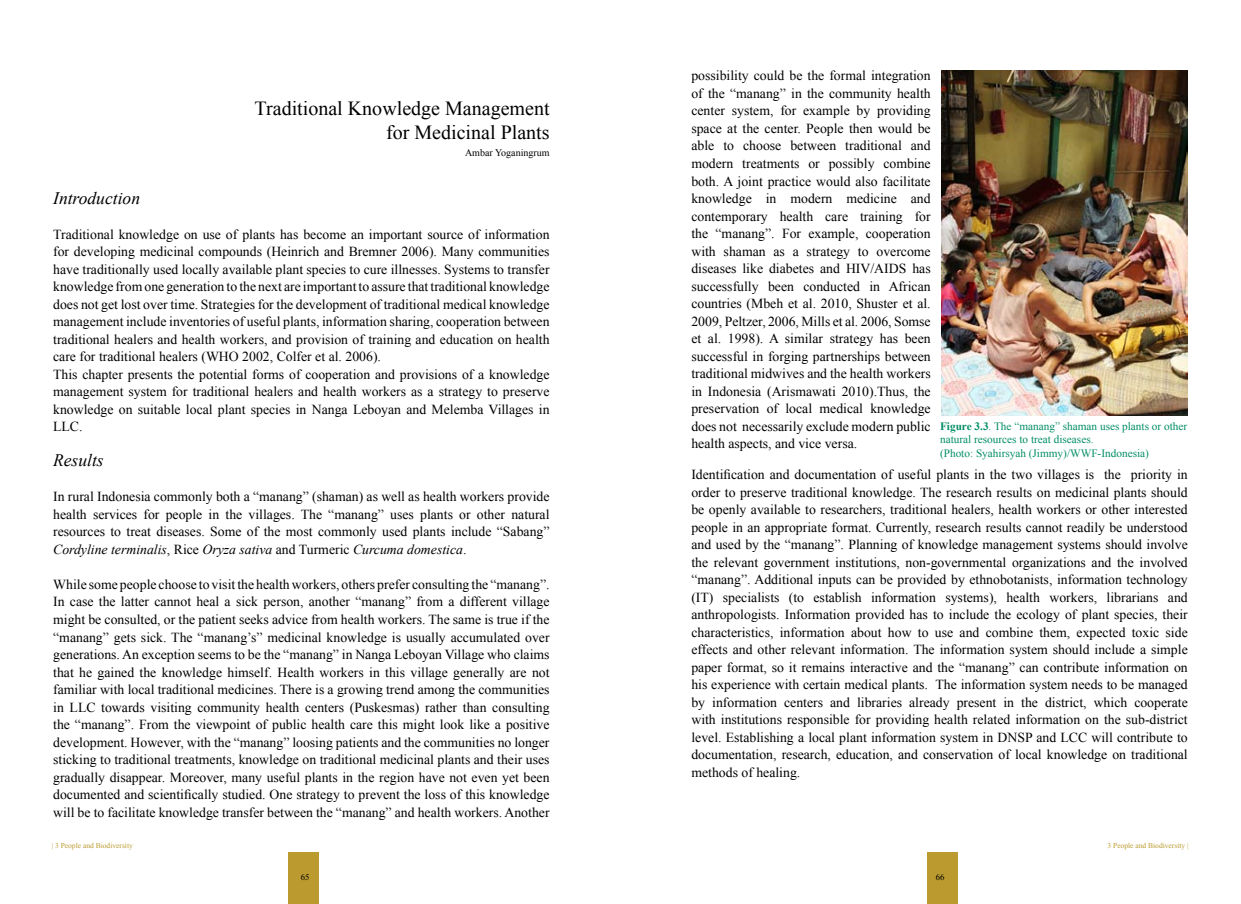
<style>
.page{position:relative;width:1241px;height:904px;background:#fff}
.page>*{position:absolute;margin:0;border:0;box-sizing:border-box;transform-origin:0 0}
.t1{font:20px/24px "Times New Roman";color:#000;text-align:right}
.t2{font:italic 17.5px "Times New Roman";color:#000}
.t3{font:13.75px/17.5px "Times New Roman";color:#000;text-align:justify}
.t4{font:11.25px/13.5px "Times New Roman";color:#008d65}
.t5{font:10px "Times New Roman";color:#000}
.t6{font:8.75px "Times New Roman";color:#000}
.t7{font:7.5px "Times New Roman";color:#bb9b30}
.s1{font-style:italic}
.s2{font-weight:700}
</style>
<div class="page">
<div style="left:288px;top:852px;width:30px;height:52px;background:#bb9b30"></div>
<div style="left:926px;top:852px;width:31px;height:52px;background:#bb9b30"></div>
<img style="left:941px;top:71px;width:246px;height:345px">
<h1 class="t1" style="left:254px;top:96px;width:296px">Traditional Knowledge Management for Medicinal Plants</h1>
<p class="t5" style="left:465px;top:146px;width:86px">Ambar Yoganingrum</p>
<p class="t2" style="left:53px;top:186px;width:88px">Introduction</p>
<p class="t3" style="left:53px;top:225px;width:498px;text-align:left">Traditional knowledge on use of plants has become an important source of information for developing medicinal compounds (Heinrich and Bremner 2006). Many communities have traditionally used locally available plant species to cure illnesses. Systems to transfer knowledge from one generation to the next are important to assure that traditional knowledge does not get lost over time. Strategies for the development of traditional medical knowledge management include inventories of useful plants, information sharing, cooperation between traditional healers and health workers, and provision of training and education on health care for traditional healers (WHO 2002, Colfer et al. 2006).<br>This chapter presents the potential forms of cooperation and provisions of a knowledge management system for traditional healers and health workers as a strategy to preserve knowledge on suitable local plant species in Nanga Leboyan and Melemba Villages in LLC.</p>
<p class="t2" style="left:53px;top:448px;width:52px">Results</p>
<p class="t3" style="left:53px;top:488px;width:498px">In rural Indonesia commonly both a “manang” (shaman) as well as health workers provide health services for people in the villages. The “manang” uses plants or other natural resources to treat diseases. Some of the most commonly used plants include “Sabang” <span class="s1">Cordyline terminalis</span>, Rice <span class="s1">Oryza sativa</span> and Turmeric <span class="s1">Curcuma domestica</span>.</p>
<p class="t3" style="left:53px;top:575px;width:498px">While some people choose to visit the health workers, others prefer consulting the “manang”.<br>In case the latter cannot heal a sick person, another “manang” from a different village might be consulted, or the patient seeks advice from health workers. The same is true if the “manang” gets sick. The “manang’s” medicinal knowledge is usually accumulated over generations. An exception seems to be the “manang” in Nanga Leboyan Village who claims that he gained the knowledge himself. Health workers in this village generally are not familiar with local traditional medicines. There is a growing trend among the communities in LLC towards visiting community health centers (Puskesmas) rather than consulting the “manang”. From the viewpoint of public health care this might look like a positive development. However, with the “manang” loosing patients and the communities no longer sticking to traditional treatments, knowledge on traditional medicinal plants and their uses gradually disappear. Moreover, many useful plants in the region have not even yet been documented and scientifically studied. One strategy to prevent the loss of this knowledge will be to facilitate knowledge transfer between the “manang” and health workers. Another</p>
<p class="t7" style="left:52px;top:840px;width:83px">| 3 People and Biodiversity</p>
<p class="t6" style="left:301px;top:871px;width:10px">65</p>
<p class="t3" style="left:691px;top:67px;width:241px">possibility could be the formal integration of the “manang” in the community health center system, for example by providing space at the center. People then would be able to choose between traditional and modern treatments or possibly combine both. A joint practice would also facilitate knowledge in modern medicine and contemporary health care training for the “manang”. For example, cooperation with shaman as a strategy to overcome diseases like diabetes and HIV/AIDS has successfully been conducted in African countries (Mbeh et al. 2010, Shuster et al.<br>2009, Peltzer, 2006, Mills et al. 2006, Somse et al. 1998). A similar strategy has been successful in forging partnerships between traditional midwives and the health workers in Indonesia (Arismawati 2010).Thus, the preservation of local medical knowledge does not necessarily exclude modern public health aspects, and vice versa.</p>
<p class="t4" style="left:939px;top:419px;width:249px"><span class="s2">Figure 3.3</span>. The “manang” shaman uses plants or other natural resources to treat diseases.<br>(Photo: Syahirsyah (Jimmy)/WWF-Indonesia)</p>
<p class="t3" style="left:691px;top:465px;width:498px">Identification and documentation of useful plants in the two villages is the priority in order to preserve traditional knowledge. The research results on medicinal plants should be openly available to researchers, traditional healers, health workers or other interested people in an appropriate format. Currently, research results cannot readily be understood and used by the “manang”. Planning of knowledge management systems should involve the relevant government institutions, non-governmental organizations and the involved “manang”. Additional inputs can be provided by ethnobotanists, information technology (IT) specialists (to establish information systems), health workers, librarians and anthropologists. Information provided has to include the ecology of plant species, their characteristics, information about how to use and combine them, expected toxic side effects and other relevant information. The information system should include a simple paper format, so it remains interactive and the “manang” can contribute information on his experience with certain medical plants. The information system needs to be managed by information centers and libraries already present in the district, which cooperate with institutions responsible for providing health related information on the sub-district level. Establishing a local plant information system in DNSP and LCC will contribute to documentation, research, education, and conservation of local knowledge on traditional methods of healing.</p>
<p class="t6" style="left:935px;top:871px;width:10px">66</p>
<p class="t7" style="left:1107px;top:840px;width:83px">3 People and Biodiversity |</p>
</div>
